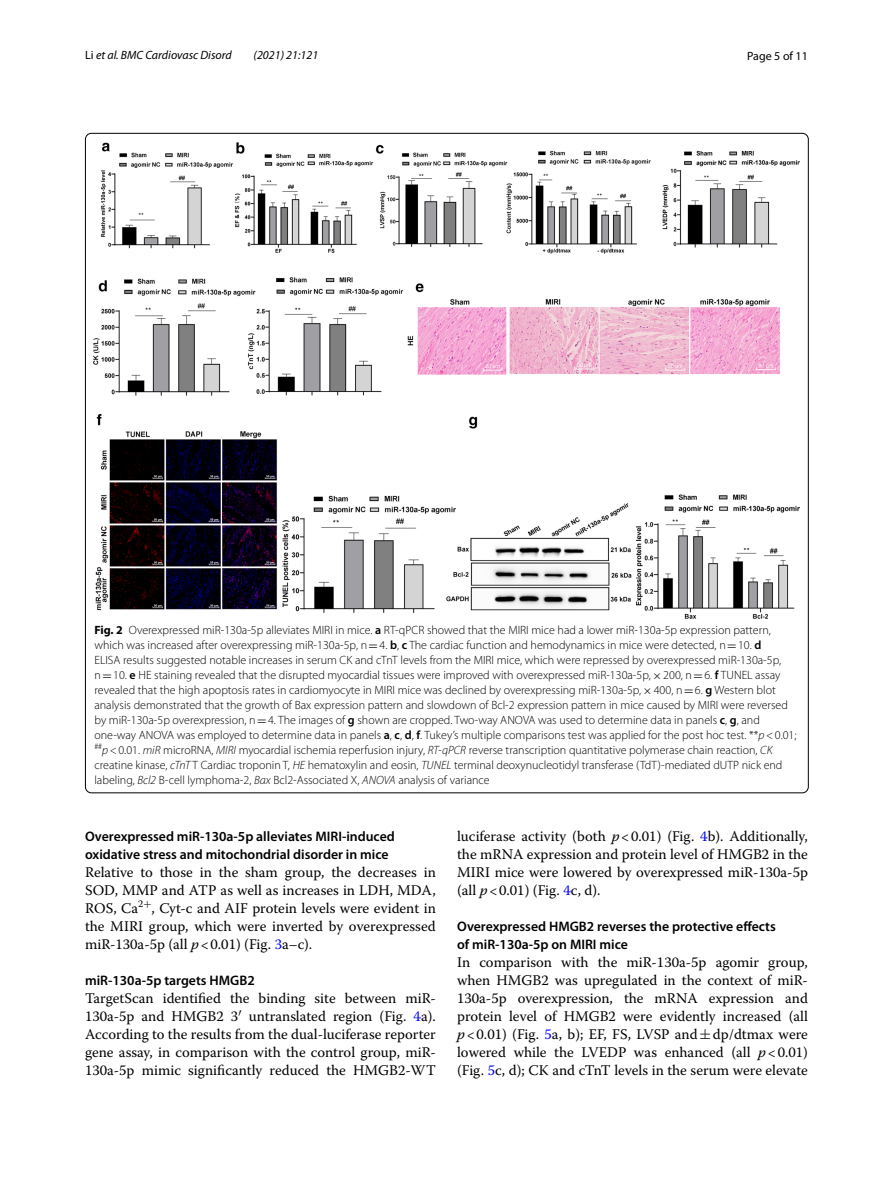
<style>
.page{position:relative;width:893px;height:1187px;background:#fff}
.page>*{position:absolute;margin:0;border:0;box-sizing:border-box;transform-origin:0 0}
.t1{font:14.7px/18px "Warnock Pro";color:#000;text-align:justify}
.t2{font:600 13.8px/18px "Myriad Pro";color:#000}
.t3{font:300 12px/15px "Myriad Pro";color:#000}
.t4{font:italic 12px "Myriad Pro";color:#000}
.t5{font:12px "Myriad Pro";color:#000}
.s1{font-style:normal}
.s2{font-weight:700}
.s3{font-weight:600}
.s4{font-family:"MTSY";font-weight:400}
.s5{font-style:italic}
.s6{color:#00f}
.s7{font-family:"MTSY"}
</style>
<div class="page">
<img style="left:94px;top:142px;width:706px;height:476px">
<p class="t4" style="left:85px;top:48px;width:148px"><span class="s1">Li</span> et al. BMC Cardiovasc Disord</p>
<p class="t4" style="left:254px;top:48px;width:66px">(2021) 21:121</p>
<p class="t5" style="left:747px;top:48px;width:62px">Page 5 of 11</p>
<p class="t3" style="left:94px;top:622px;width:704px"><span class="s2">Fig. 2</span> Overexpressed miR-130a-5p alleviates MIRI in mice. <span class="s3">a</span> RT-qPCR showed that the MIRI mice had a lower miR-130a-5p expression pattern, which was increased after overexpressing miR-130a-5p, n<span class="s4">=</span>4. <span class="s3">b</span>, <span class="s3">c</span> The cardiac function and hemodynamics in mice were detected, n<span class="s4">=</span>10. <span class="s3">d<br></span>ELISA results suggested notable increases in serum CK and cTnT levels from the MIRI mice, which were repressed by overexpressed miR-130a-5p, n<span class="s4">=</span>10. <span class="s3">e</span> HE staining revealed that the disrupted myocardial tissues were improved with overexpressed miR-130a-5p,<span class="s4">×</span>200, n<span class="s4">=</span>6. <span class="s3">f</span> TUNEL assay revealed that the high apoptosis rates in cardiomyocyte in MIRI mice was declined by overexpressing miR-130a-5p,<span class="s4">×</span>400, n<span class="s4">=</span>6. <span class="s3">g</span> Western blot analysis demonstrated that the growth of Bax expression pattern and slowdown of Bcl-2 expression pattern in mice caused by MIRI were reversed by miR-130a-5p overexpression, n<span class="s4">=</span>4. The images of <span class="s3">g</span> shown are cropped. Two-way ANOVA was used to determine data in panels <span class="s3">c</span>, <span class="s3">g</span>, and one-way ANOVA was employed to determine data in panels <span class="s3">a</span>, <span class="s3">c</span>, <span class="s3">d</span>, <span class="s3">f</span>. Tukey’s multiple comparisons test was applied for the post hoc test. **<span class="s5">p</span>&lt;0.01; <sup>##</sup><span class="s5">p</span>&lt;0.01. <span class="s5">miR</span> microRNA, <span class="s5">MIRI</span> myocardial ischemia reperfusion injury, <span class="s5">RT-qPCR</span> reverse transcription quantitative polymerase chain reaction, <span class="s5">CK </span>creatine kinase, <span class="s5">cTnT</span> T Cardiac troponin T, <span class="s5">HE</span> hematoxylin and eosin, <span class="s5">TUNEL</span> terminal deoxynucleotidyl transferase (TdT)-mediated dUTP nick end labeling, <span class="s5">Bcl2</span> B-cell lymphoma-2, <span class="s5">Bax</span> Bcl2-Associated X, <span class="s5">ANOVA</span> analysis of variance</p>
<p class="t2" style="left:85px;top:826px;width:311px">Overexpressed miR‑130a‑5p alleviates MIRI‑induced oxidative stress and mitochondrial disorder in mice</p>
<p class="t1" style="left:85px;top:862px;width:352px">Relative to those in the sham group, the decreases in SOD, MMP and ATP as well as increases in LDH, MDA, ROS, Ca<sup>2</sup><sup>+</sup>, Cyt-c and AIF protein levels were evident in the MIRI group, which were inverted by overexpressed miR-130a-5p (all <span class="s5">p</span>&lt;0.01) (Fig. <span class="s6">3</span>a–c).</p>
<p class="t2" style="left:85px;top:970px;width:171px">miR‑130a‑5p targets HMGB2</p>
<p class="t1" style="left:85px;top:988px;width:352px">TargetScan identified the binding site between miR-130a-5p and HMGB2 3 untranslated region (Fig. <span class="s6">4</span>a).<br>According to the results from the dual-luciferase reporter gene assay, in comparison with the control group, miR-130a-5p mimic significantly reduced the HMGB2-WT</p>
<p class="t1" style="left:457px;top:827px;width:352px">luciferase activity (both <span class="s5">p</span>&lt;0.01) (Fig. <span class="s6">4</span>b). Additionally, the mRNA expression and protein level of HMGB2 in the MIRI mice were lowered by overexpressed miR-130a-5p (all <span class="s5">p</span>&lt;0.01) (Fig. <span class="s6">4</span>c, d).</p>
<p class="t2" style="left:457px;top:917px;width:320px">Overexpressed HMGB2 reverses the protective effects of miR‑130a‑5p on MIRI mice</p>
<p class="t1" style="left:457px;top:953px;width:352px">In comparison with the miR-130a-5p agomir group, when HMGB2 was upregulated in the context of miR-130a-5p overexpression, the mRNA expression and protein level of HMGB2 were evidently increased (all <span class="s5">p</span>&lt;0.01) (Fig. <span class="s6">5</span>a, b); EF, FS, LVSP and<span class="s7">±</span>dp/dtmax were lowered while the LVEDP was enhanced (all <span class="s5">p</span>&lt;0.01) (Fig. <span class="s6">5</span>c, d); CK and cTnT levels in the serum were elevate</p>
</div>
